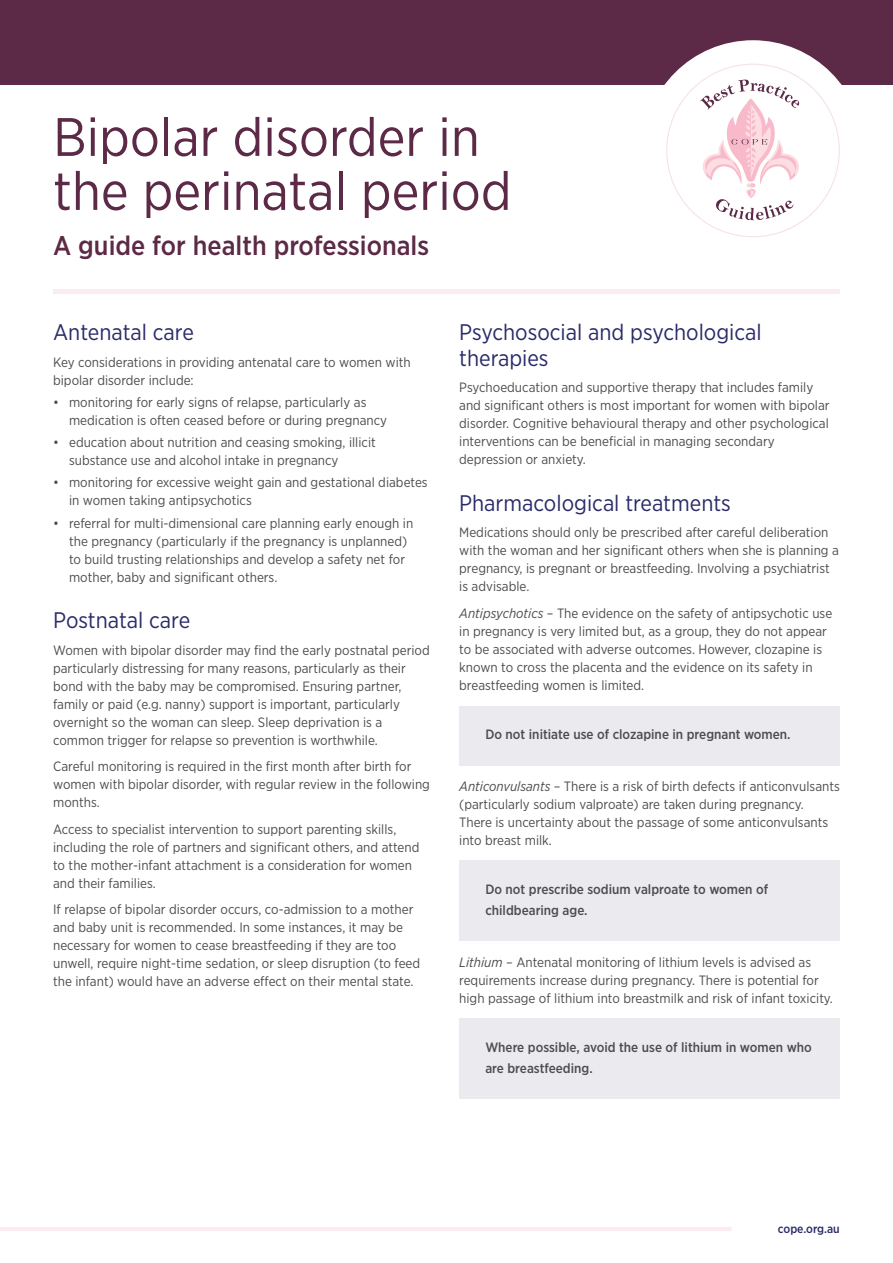
<style>
.page{position:relative;width:893px;height:1263px;background:#fff}
.page>*{position:absolute;margin:0;border:0;box-sizing:border-box;transform-origin:0 0}
.t1{font:54px/54px "Gotham Narrow";color:#5c2946}
.t2{font:500 27px "Gotham Narrow";color:#5c2946}
.t3{font:22.5px/25.5px "Gotham Narrow";color:#2a2a69}
.t4{font:13.5px/18px "Gotham Narrow";color:#4d4d4f}
.t5{font:500 13.5px/21px "Gotham Narrow";color:#4d4d4f}
.t6{font:500 12px "Gotham Narrow";color:#2a2a69}
.s1{font-style:italic}
</style>
<div class="page">
<hr style="left:0;top:1227px;width:732px;height:4px;background:#fdecef">
<div style="left:0;top:0;width:893px;height:85px;background:#5c2946"></div>
<div style="left:643px;top:40px;width:220px;height:221px;background:#fff;border-radius:50%"></div>
<svg style="left:666px;top:64px;width:174px;height:173px"></svg>
<div style="left:53px;top:289px;width:787px;height:5px;background:#fdecef"></div>
<div style="left:459px;top:706px;width:381px;height:60px;background:#ebeaef"></div>
<div style="left:459px;top:861px;width:381px;height:80px;background:#ebeaef"></div>
<div style="left:459px;top:1018px;width:381px;height:81px;background:#ebeaef"></div>
<h1 class="t1" style="left:53px;top:109px;width:460px">Bipolar disorder in the perinatal period</h1>
<h2 class="t2" style="left:53px;top:228px;width:377px">A guide for health professionals</h2>
<h3 class="t3" style="left:53px;top:319px;width:142px">Antenatal care</h3>
<p class="t4" style="left:53px;top:353px;width:359px">Key considerations in providing antenatal care to women with bipolar disorder include:</p>
<p class="t4" style="left:69px;top:393px;width:319px;text-indent:-16px">• monitoring for early signs of relapse, particularly as medication is often ceased before or during pregnancy</p>
<p class="t4" style="left:69px;top:433px;width:308px;text-indent:-16px">• education about nutrition and ceasing smoking, illicit substance use and alcohol intake in pregnancy</p>
<p class="t4" style="left:69px;top:473px;width:360px;text-indent:-16px">• monitoring for excessive weight gain and gestational diabetes in women taking antipsychotics</p>
<p class="t4" style="left:69px;top:514px;width:346px;text-indent:-16px">• referral for multi-dimensional care planning early enough in the pregnancy (particularly if the pregnancy is unplanned) to build trusting relationships and develop a safety net for mother, baby and significant others.</p>
<h3 class="t3" style="left:53px;top:607px;width:139px">Postnatal care</h3>
<p class="t4" style="left:53px;top:641px;width:378px">Women with bipolar disorder may find the early postnatal period particularly distressing for many reasons, particularly as their bond with the baby may be compromised. Ensuring partner, family or paid (e.g. nanny) support is important, particularly overnight so the woman can sleep. Sleep deprivation is a common trigger for relapse so prevention is worthwhile.</p>
<p class="t4" style="left:53px;top:757px;width:378px">Careful monitoring is required in the first month after birth for women with bipolar disorder, with regular review in the following months.</p>
<p class="t4" style="left:53px;top:820px;width:368px">Access to specialist intervention to support parenting skills, including the role of partners and significant others, and attend to the mother-infant attachment is a consideration for women and their families.</p>
<p class="t4" style="left:53px;top:900px;width:369px">If relapse of bipolar disorder occurs, co-admission to a mother and baby unit is recommended. In some instances, it may be necessary for women to cease breastfeeding if they are too unwell, require night-time sedation, or sleep disruption (to feed the infant) would have an adverse effect on their mental state.</p>
<h3 class="t3" style="left:459px;top:319px;width:304px">Psychosocial and psychological therapies</h3>
<p class="t4" style="left:459px;top:378px;width:372px">Psychoeducation and supportive therapy that includes family and significant others is most important for women with bipolar disorder. Cognitive behavioural therapy and other psychological interventions can be beneficial in managing secondary depression or anxiety.</p>
<h3 class="t3" style="left:459px;top:490px;width:273px">Pharmacological treatments</h3>
<p class="t4" style="left:459px;top:523px;width:381px">Medications should only be prescribed after careful deliberation with the woman and her significant others when she is planning a pregnancy, is pregnant or breastfeeding. Involving a psychiatrist is advisable.</p>
<p class="t4" style="left:459px;top:604px;width:375px"><span class="s1">Antipsychotics</span> – The evidence on the safety of antipsychotic use in pregnancy is very limited but, as a group, they do not appear to be associated with adverse outcomes. However, clozapine is known to cross the placenta and the evidence on its safety in breastfeeding women is limited.</p>
<p class="t5" style="left:485px;top:723px;width:307px">Do not initiate use of clozapine in pregnant women.</p>
<p class="t4" style="left:459px;top:777px;width:382px"><span class="s1">Anticonvulsants</span> – There is a risk of birth defects if anticonvulsants (particularly sodium valproate) are taken during pregnancy.<br>There is uncertainty about the passage of some anticonvulsants into breast milk.</p>
<p class="t5" style="left:485px;top:878px;width:284px">Do not prescribe sodium valproate to women of childbearing age.</p>
<p class="t4" style="left:459px;top:953px;width:375px"><span class="s1">Lithium</span> – Antenatal monitoring of lithium levels is advised as requirements increase during pregnancy. There is potential for high passage of lithium into breastmilk and risk of infant toxicity.</p>
<p class="t5" style="left:485px;top:1036px;width:328px">Where possible, avoid the use of lithium in women who are breastfeeding.</p>
<p class="t6" style="left:778px;top:1221px;width:63px">cope.org.au</p>
</div>
